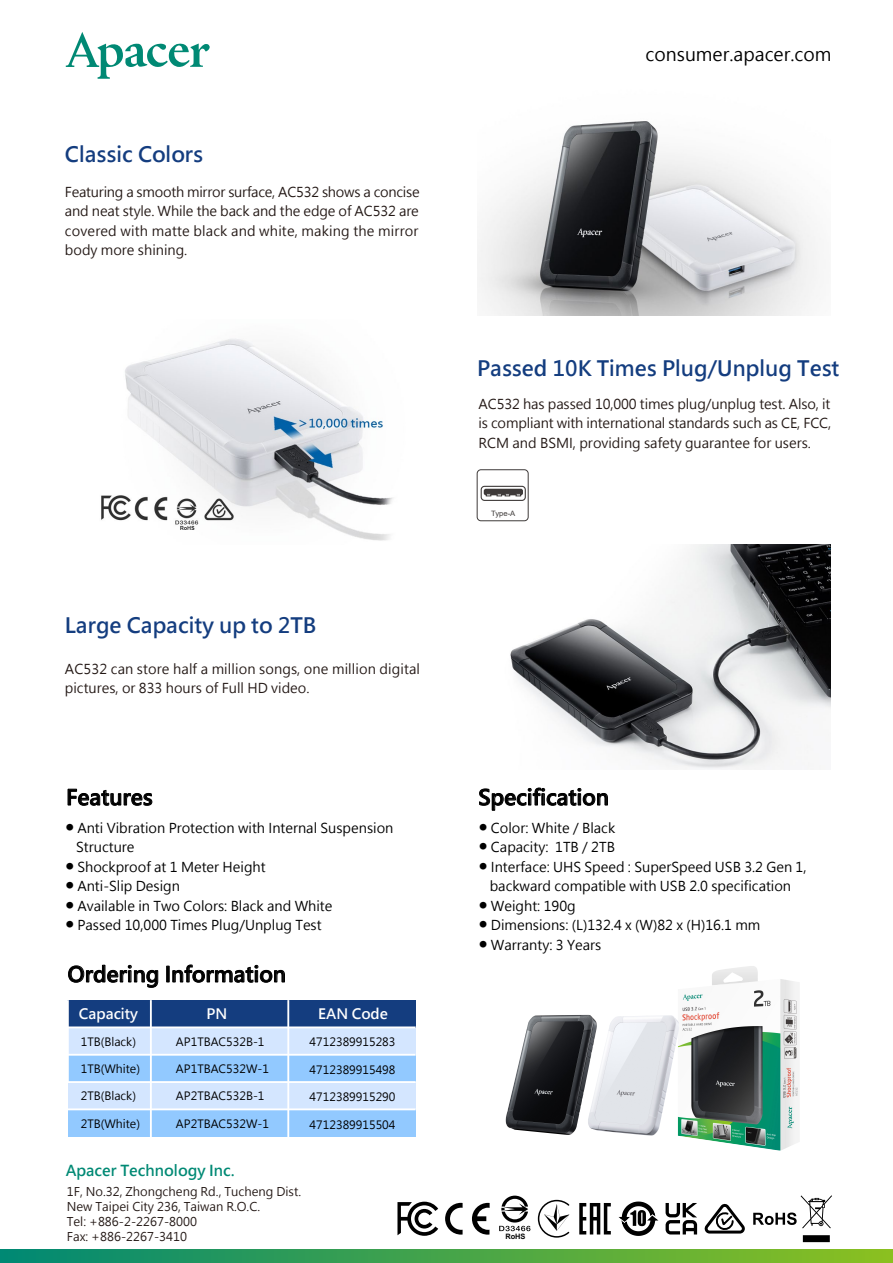
<style>
.page{position:relative;width:893px;height:1263px;background:#fff}
.page>*{position:absolute;margin:0;border:0;box-sizing:border-box;transform-origin:0 0}
.t1{font:700 21px "Microsoft Jheng Hei";color:#143d7f}
.t2{font:700 21px "Microsoft Jheng Hei";color:#000}
.t3{font:18px "Microsoft Jheng Hei";color:#000}
.t4{font:700 15px "Microsoft Jheng Hei";color:#008974}
.t5{font:700 14.25px "Microsoft Jheng Hei";color:#fff}
.t6{font:13.5px/19.5px "Microsoft Jheng Hei";color:#231815;text-align:justify}
.t7{font:13.5px/19.5px "Microsoft Jheng Hei";color:#000;text-align:center}
.t8{font:12px/15px "Microsoft Jheng Hei";color:#231815}
.t9{font:11.4px "Microsoft Jheng Hei";color:#000}
.t10{font:7.35px "Arial";color:#3e3a39;scale:1.04 1}
.t11{font:700 7.35px "Arial";color:#000}
</style>
<div class="page">
<img style="left:684px;top:966px;width:115px;height:185px">
<svg style="left:479px;top:788px;width:129px;height:23px"></svg>
<svg style="left:68px;top:789px;width:84px;height:17px"></svg>
<svg style="left:68px;top:965px;width:90px;height:23px"></svg>
<svg style="left:166px;top:964px;width:119px;height:19px"></svg>
<svg style="left:66px;top:32px;width:144px;height:47px"></svg>
<svg style="left:0;top:1249px;width:893px;height:14px;background:#45a449"></svg>
<img style="left:478px;top:121px;width:339px;height:194px">
<img style="left:510px;top:544px;width:320px;height:225px">
<img style="left:101px;top:338px;width:292px;height:203px">
<svg style="left:753px;top:1195px;width:79px;height:47px"></svg>
<svg style="left:618px;top:1201px;width:40px;height:35px"></svg>
<svg style="left:472px;top:1203px;width:18px;height:31px"></svg>
<svg style="left:445px;top:1203px;width:18px;height:31px"></svg>
<svg style="left:397px;top:1202px;width:41px;height:34px"></svg>
<svg style="left:704px;top:1203px;width:41px;height:30px"></svg>
<svg style="left:499px;top:1195px;width:31px;height:36px"></svg>
<svg style="left:538px;top:1200px;width:31px;height:37px"></svg>
<svg style="left:579px;top:1203px;width:32px;height:31px"></svg>
<svg style="left:666px;top:1203px;width:31px;height:31px"></svg>
<img style="left:612px;top:997px;width:81px;height:151px">
<img style="left:505px;top:1014px;width:107px;height:121px">
<div style="left:477px;top:469px;width:52px;height:52px;border:1px solid #3e3a39;border-radius:4px"></div>
<div style="left:481px;top:486px;width:45px;height:15px;border:1px solid #3e3a39;border-radius:3px"></div>
<div style="left:484px;top:489px;width:39px;height:6px;background:#3e3a39;border-radius:2px"></div>
<svg style="left:497px;top:494px;width:13px;height:2px"></svg>
<div style="left:68px;top:1027px;width:348px;height:28px;background:#d4e6ff"></div>
<div style="left:68px;top:1055px;width:348px;height:27px;background:#92c9ff"></div>
<div style="left:68px;top:1082px;width:348px;height:27px;background:#d4e6ff"></div>
<div style="left:68px;top:1109px;width:348px;height:28px;background:#92c9ff"></div>
<div style="left:68px;top:1000px;width:348px;height:27px;background:#143d7f"></div>
<hr style="left:68px;top:1026px;width:348px;height:2px;background:#fff">
<hr style="left:68px;top:1054px;width:348px;height:2px;background:#fff">
<hr style="left:68px;top:1081px;width:348px;height:2px;background:#fff">
<hr style="left:67px;top:1000px;width:2px;height:82px;background:#fff">
<hr style="left:150px;top:1000px;width:2px;height:138px;background:#fff">
<hr style="left:287px;top:1000px;width:2px;height:138px;background:#fff">
<hr style="left:68px;top:1108px;width:348px;height:2px;background:#fff">
<h1 class="t1" style="left:65px;top:141px;width:140px">Classic Colors</h1>
<p class="t6" style="left:65px;top:182px;width:356px">Featuring a smooth mirror surface, AC532 shows a concise and neat style. While the back and the edge of AC532 are covered with matte black and white, making the mirror body more shining.</p>
<h1 class="t1" style="left:65px;top:612px;width:253px">Large Capacity up to 2TB</h1>
<p class="t6" style="left:65px;top:659px;width:357px">AC532 can store half a million songs, one million digital pictures, or 833 hours of Full HD video.</p>
<h2 class="t3" style="left:646px;top:43px;width:188px">consumer.apacer.com</h2>
<h1 class="t1" style="left:477px;top:355px;width:364px">Passed 10K Times Plug/Unplug Test</h1>
<p class="t6" style="left:478px;top:394px;width:354px">AC532 has passed 10,000 times plug/unplug test. Also, it is compliant with international standards such as CE, FCC, RCM and BSMI, providing safety guarantee for users.</p>
<p class="t10" style="left:491px;top:508px;width:25px">Type-A</p>
<h1 class="t2" style="left:66px;top:784px;width:88px">Features</h1>
<h1 class="t2" style="left:478px;top:784px;width:132px">Specification</h1>
<p class="t7" style="left:76px;top:818px;width:319px;text-align:left;text-indent:-10px"><sup>●</sup> Anti Vibration Protection with Internal Suspension<br>Structure</p>
<p class="t7" style="left:66px;top:857px;width:201px"><sup>●</sup> Shockproof at 1 Meter Height</p>
<p class="t7" style="left:66px;top:876px;width:115px"><sup>●</sup> Anti-Slip Design</p>
<p class="t7" style="left:66px;top:896px;width:268px"><sup>●</sup> Available in Two Colors: Black and White</p>
<p class="t7" style="left:66px;top:915px;width:257px"><sup>●</sup> Passed 10,000 Times Plug/Unplug Test</p>
<h1 class="t2" style="left:68px;top:961px;width:220px">Ordering Information</h1>
<p class="t5" style="left:79px;top:1005px;width:61px">Capacity</p>
<p class="t5" style="left:207px;top:1005px;width:22px">PN</p>
<p class="t5" style="left:318px;top:1005px;width:71px">EAN Code</p>
<p class="t9" style="left:81px;top:1034px;width:57px">1TB(Black)</p>
<p class="t9" style="left:81px;top:1062px;width:61px">1TB(White)</p>
<p class="t9" style="left:81px;top:1089px;width:57px">2TB(Black)</p>
<p class="t9" style="left:81px;top:1116px;width:61px">2TB(White)</p>
<p class="t9" style="left:176px;top:1034px;width:90px">AP1TBAC532B-1</p>
<p class="t9" style="left:176px;top:1062px;width:95px">AP1TBAC532W-1</p>
<p class="t9" style="left:176px;top:1089px;width:90px">AP2TBAC532B-1</p>
<p class="t9" style="left:176px;top:1116px;width:95px">AP2TBAC532W-1</p>
<p class="t9" style="left:310px;top:1035px;width:87px">4712389915283</p>
<p class="t9" style="left:310px;top:1062px;width:87px">4712389915498</p>
<p class="t9" style="left:310px;top:1090px;width:87px">4712389915290</p>
<p class="t9" style="left:310px;top:1117px;width:87px">4712389915504</p>
<p class="t4" style="left:66px;top:1161px;width:170px">Apacer Technology Inc.</p>
<p class="t8" style="left:67px;top:1184px;width:236px">1F, No.32, Zhongcheng Rd., Tucheng Dist.<br>New Taipei City 236, Taiwan R.O.C.<br>Tel: +886-2-2267-8000<br>Fax: +886-2267-3410</p>
<p class="t7" style="left:480px;top:818px;width:137px"><sup>●</sup> Color: White / Black</p>
<p class="t7" style="left:480px;top:837px;width:137px"><sup>●</sup> Capacity: 1TB / 2TB</p>
<p class="t7" style="left:480px;top:857px;width:328px"><sup>●</sup> Interface: UHS Speed : SuperSpeed USB 3.2 Gen 1, backward compatible with USB 2.0 specification</p>
<p class="t7" style="left:480px;top:896px;width:98px"><sup>●</sup> Weight: 190g</p>
<p class="t7" style="left:480px;top:915px;width:282px"><sup>●</sup> Dimensions: (L)132.4 x (W)82 x (H)16.1 mm</p>
<p class="t7" style="left:480px;top:935px;width:123px"><sup>●</sup> Warranty: 3 Years</p>
<p class="t11" style="left:505px;top:1231px;width:22px">RoHS</p>
</div>
